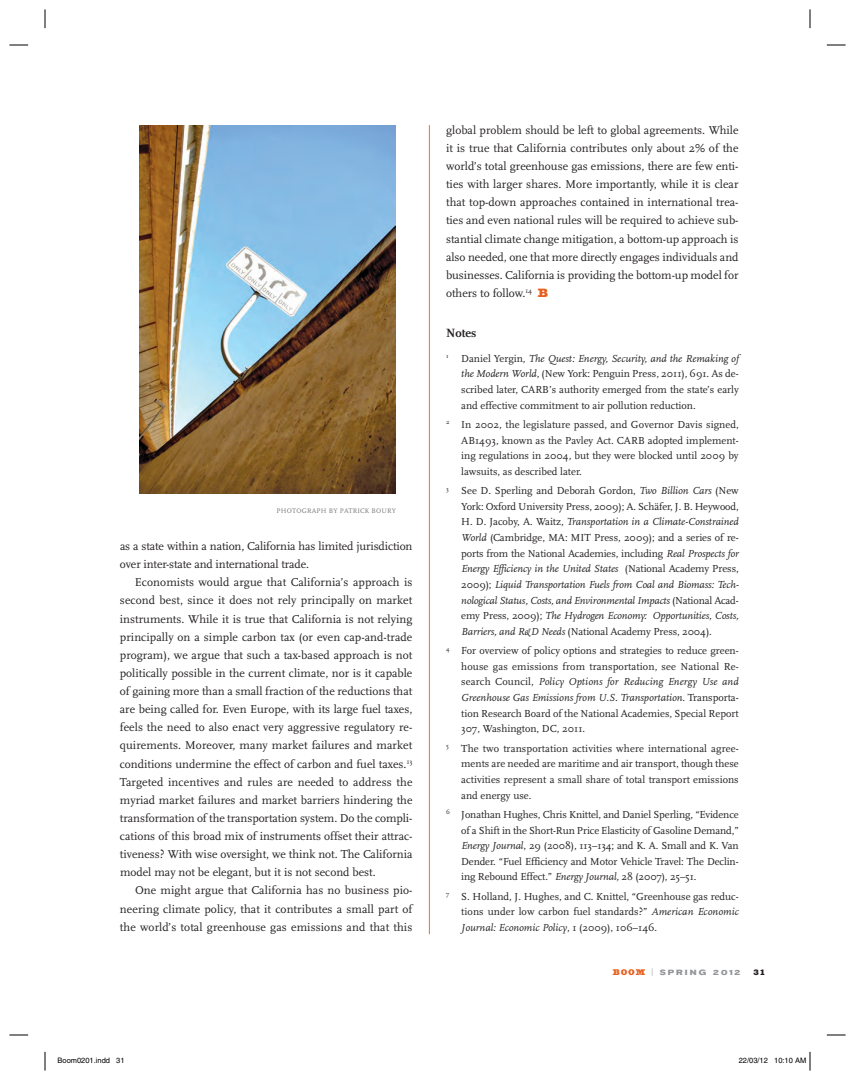
<style>
.page{position:relative;width:855px;height:1080px;background:#fff}
.page>*{position:absolute;margin:0;border:0;box-sizing:border-box;transform-origin:0 0}
.t1{font:700 12.5px "Scala";color:#231f20}
.t2{font:11.88px/18.1px "Scala";letter-spacing:-.005em;color:#231f20;text-align:justify}
.t3{font:10.62px/15.6px "Scala";color:#231f20;text-align:justify}
.t4{font:900 8.12px "Egiziano";color:#231f20}
.t5{font:7.5px "Helvetica";color:#000}
.t6{font:700 expanded 7.5px "Akzidenz Grotesk BE";letter-spacing:.25em;color:#939598}
.t7{font:6.88px "Scala";color:#76787b}
.s1{font-family:"Egiziano";font-weight:900;color:#e7601f}
.s2{font-style:italic}
.s3{font-family:"Egiziano";font-weight:900;font-stretch:normal;font-size:8.12px;color:#e7601f}
</style>
<div class="page">
<hr style="left:429px;top:125px;width:1px;height:809px;background:#f36e21">
<img style="left:139px;top:125px;width:257px;height:369px">
<svg style="left:9px;top:44px;width:19px;height:2px"></svg>
<svg style="left:827px;top:44px;width:19px;height:2px"></svg>
<svg style="left:9px;top:1034px;width:19px;height:2px"></svg>
<svg style="left:827px;top:1034px;width:19px;height:2px"></svg>
<svg style="left:44px;top:9px;width:2px;height:19px"></svg>
<svg style="left:44px;top:1052px;width:2px;height:19px"></svg>
<svg style="left:809px;top:9px;width:2px;height:19px"></svg>
<svg style="left:809px;top:1052px;width:2px;height:19px"></svg>
<p class="t7" style="left:276px;top:507px;width:6px">Photographby</p>
<p class="t7" style="left:340px;top:507px;width:6px">Patrick</p>
<p class="t7" style="left:372px;top:507px;width:7px">Boury</p>
<p class="t2" style="left:120px;top:537px;width:294px">as a state within a nation, California has limited jurisdiction over inter-state and international trade.</p>
<p class="t2" style="left:120px;top:574px;width:294px;text-indent:15px">Economists would argue that California’s approach is second best, since it does not rely principally on market instruments. While it is true that California is not relying principally on a simple carbon tax (or even cap-and-trade program), we argue that such a tax-based approach is not politically possible in the current climate, nor is it capable of gaining more than a small fraction of the reductions that are being called for. Even Europe, with its large fuel taxes, feels the need to also enact very aggressive regulatory re&shy;quirements. Moreover, many market failures and market conditions undermine the effect of carbon and fuel taxes.<sup>13<br></sup>Targeted incentives and rules are needed to address the myriad market failures and market barriers hindering the transformation of the transportation system. Do the compli&shy;cations of this broad mix of instruments offset their attrac&shy;tiveness? With wise oversight, we think not. The California model may not be elegant, but it is not second best.</p>
<p class="t2" style="left:120px;top:882px;width:294px;text-indent:15px">One might argue that California has no business pio&shy;neering climate policy, that it contributes a small part of the world’s total greenhouse gas emissions and that this</p>
<p class="t2" style="left:446px;top:121px;width:294px">global problem should be left to global agreements. While it is true that California contributes only about 2% of the world’s total greenhouse gas emissions, there are few enti&shy;ties with larger shares. More importantly, while it is clear that top-down approaches contained in international trea&shy;ties and even national rules will be required to achieve sub&shy;stantial climate change mitigation, a bottom-up approach is also needed, one that more directly engages individuals and businesses. California is providing the bottom-up model for others to follow.<sup>14</sup> <span class="s1">B</span></p>
<p class="t1" style="left:446px;top:326px;width:32px">Notes</p>
<p class="t3" style="left:461px;top:351px;width:279px;text-indent:-15px"><sup>1</sup> Daniel Yergin, <span class="s2">The Quest: Energy, Security, and the Remaking of the Modern World</span>, (New York: Penguin Press, 2011), 691. As de&shy;scribed later, CARB’s authority emerged from the state’s early and effective commitment to air pollution reduction.</p>
<p class="t3" style="left:461px;top:417px;width:279px;text-indent:-15px"><sup>2</sup> In 2002, the legislature passed, and Governor Davis signed, AB1493, known as the Pavley Act. CARB adopted implement&shy;ing regulations in 2004, but they were blocked until 2009 by lawsuits, as described later.</p>
<p class="t3" style="left:461px;top:483px;width:279px;text-indent:-15px"><sup>3</sup> See D. Sperling and Deborah Gordon, <span class="s2">Two Billion Cars</span> (New York: Oxford University Press, 2009); A. Schäfer, J. B. Heywood, H. D. Jacoby, A. Waitz, <span class="s2">Transportation in a Climate-Constrained World</span> (Cambridge, MA: MIT Press, 2009); and a series of re&shy;ports from the National Academies, including <span class="s2">Real Prospects for Energy Efficiency in the United States</span> (National Academy Press, 2009); <span class="s2">Liquid Transportation Fuels from Coal and Biomass: Tech&shy;nological Status, Costs, and Environmental Impacts</span> (National Acad&shy;emy Press, 2009); <span class="s2">The Hydrogen Economy: Opportunities, Costs, Barriers, and R&amp;D Needs</span> (National Academy Press, 2004).</p>
<p class="t3" style="left:461px;top:643px;width:279px;text-indent:-15px"><sup>4</sup> For overview of policy options and strategies to reduce green&shy;house gas emissions from transportation, see National Re&shy;search Council, <span class="s2">Policy Options for Reducing Energy Use and Greenhouse Gas Emissions from U.S. Transportation</span>. Transporta&shy;tion Research Board of the National Academies, Special Report 307, Washington, DC, 2011.</p>
<p class="t3" style="left:461px;top:741px;width:279px;text-indent:-15px"><sup>5</sup> The two transportation activities where international agree&shy;ments are needed are maritime and air transport, though these activities represent a small share of total transport emissions and energy use.</p>
<p class="t3" style="left:461px;top:807px;width:279px;text-indent:-15px"><sup>6</sup> Jonathan Hughes, Chris Knittel, and Daniel Sperling, “Evidence of a Shift in the Short-Run Price Elasticity of Gasoline Demand,” <span class="s2">Energy Journal</span>, 29 (2008), 113–134; and K. A. Small and K. Van Dender. “Fuel Efficiency and Motor Vehicle Travel: The Declin&shy;ing Rebound Effect.” <span class="s2">Energy Journal,</span> 28 (2007), 25–51.</p>
<p class="t3" style="left:461px;top:889px;width:279px;text-indent:-15px"><sup>7</sup> S. Holland, J. Hughes, and C. Knittel, “Greenhouse gas reduc&shy;tions under low carbon fuel standards?” <span class="s2">American Economic Journal: Economic Policy</span>, 1 (2009), 106–146.</p>
<p class="t6" style="left:613px;top:968px;width:68px"><span class="s3">BOOM</span> | SPRI</p>
<p class="t6" style="left:690px;top:968px;width:52px">NG 2012</p>
<p class="t4" style="left:753px;top:967px;width:13px">31</p>
<p class="t5" style="left:58px;top:1056px;width:69px">Boom0201.indd 31</p>
<p class="t5" style="left:739px;top:1056px;width:69px">22/03/12 10:10 AM</p>
</div>
